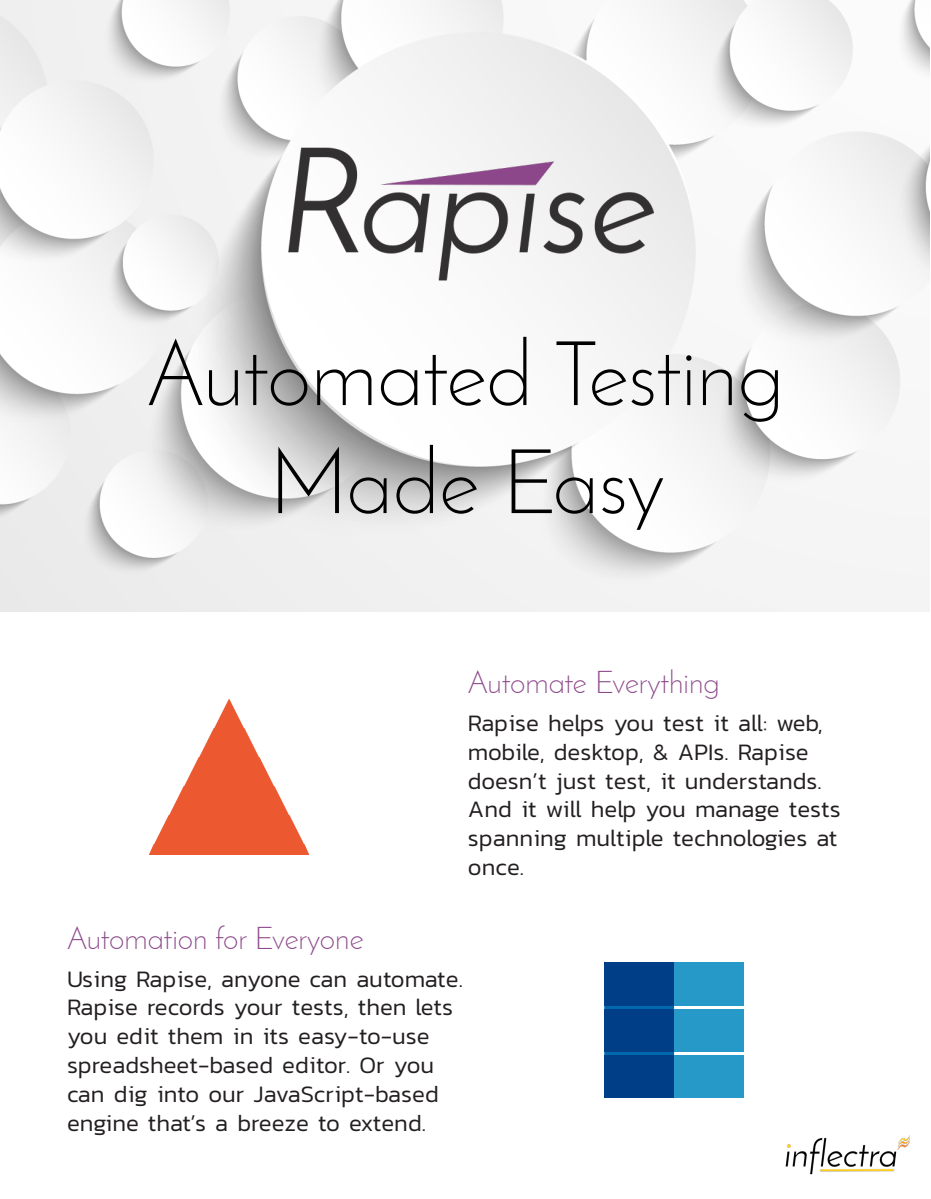
<style>
.page{position:relative;width:931px;height:1199px;background:#fff}
.page>*{position:absolute;margin:0;border:0;box-sizing:border-box;transform-origin:0 0}
.t1{font:300 90px/108px "Josefin Sans";color:#000;text-align:center}
.t2{font:300 31.5px "Josefin Sans";color:#8b4789}
.t3{font:300 24px/28.8px "Kanit";color:#231f20}
</style>
<div class="page">
<img style="left:0;top:0;width:929px;height:611px">
<img style="left:274px;top:135px;width:388px;height:149px">
<img style="left:785px;top:1135px;width:125px;height:40px">
<img style="left:150px;top:699px;width:159px;height:155px">
<svg style="left:604px;top:1006px;width:70px;height:49px"></svg>
<div style="left:674px;top:962px;width:70px;height:44px;background:#2799c8"></div>
<div style="left:604px;top:962px;width:70px;height:44px;background:#003f88"></div>
<div style="left:674px;top:1009px;width:70px;height:43px;background:#2799c8"></div>
<div style="left:604px;top:1009px;width:70px;height:43px;background:#003f88"></div>
<div style="left:674px;top:1055px;width:70px;height:42px;background:#2799c8"></div>
<div style="left:604px;top:1055px;width:70px;height:42px;background:#003f88"></div>
<p class="t1" style="left:147px;top:319px;width:639px">Automated Testing<br>Made Easy</p>
<p class="t2" style="left:468px;top:664px;width:253px">Automate Everything</p>
<p class="t3" style="left:468px;top:708px;width:374px">Rapise helps you test it all: web, mobile, desktop, &amp; APIs. Rapise doesn’t just test, it understands.<br>And it will help you manage tests spanning multiple technologies at once.</p>
<p class="t2" style="left:67px;top:919px;width:298px">Automation for Everyone</p>
<p class="t3" style="left:67px;top:964px;width:397px">Using Rapise, anyone can automate.<br>Rapise records your tests, then lets you edit them in its easy-to-use spreadsheet-based editor. Or you can dig into our JavaScript-based engine that’s a breeze to extend.</p>
</div>
